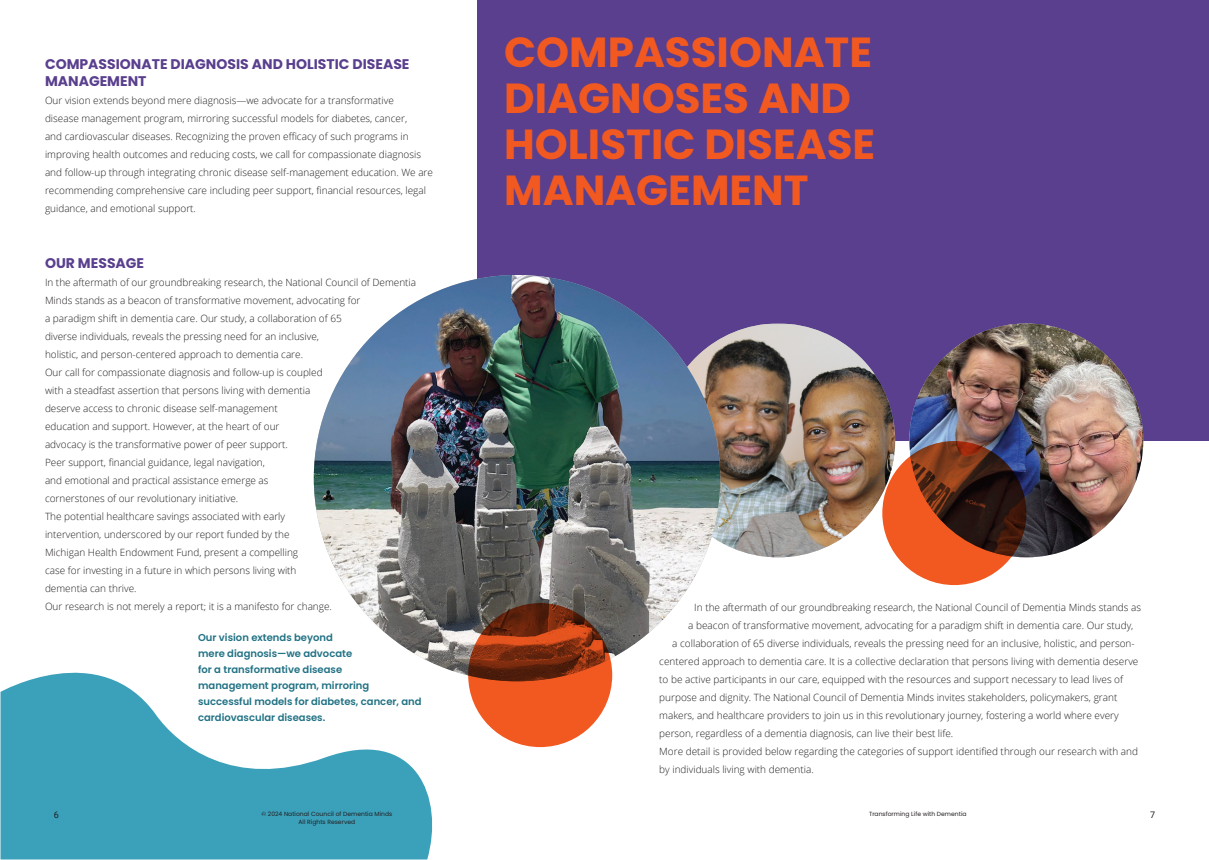
<style>
.page{position:relative;width:1209px;height:860px;background:#fff}
.page>*{position:absolute;margin:0;border:0;box-sizing:border-box;transform-origin:0 0}
.t1{font:700 42px/46px "Poppins";color:#f15921}
.t2{font:700 14px/16.8px "Poppins";color:#593f8e}
.t3{font:300 10px/18px "Open Sans";color:#231f20}
.t4{font:600 10px/16px "Poppins";color:#217284}
.t5{font:9px "Roboto";color:#231f20}
.t6{font:6px "Poppins";letter-spacing:.005em;color:#231f20}
</style>
<div class="page">
<div style="left:477px;top:0;width:731px;height:441px;background:#593f8e"></div>
<svg style="left:0;top:636px;width:445px;height:223px;fill:#3ba1bb"></svg>
<img style="left:909px;top:323px;width:234px;height:234px;border-radius:117px">
<img style="left:664px;top:324px;width:231px;height:233px">
<img style="left:314px;top:275px;width:406px;height:406px;border-radius:203px">
<svg style="left:468px;top:603px;width:144px;height:144px;background:#b74319"></svg>
<svg style="left:882px;top:441px;width:144px;height:144px;background:#923a1a"></svg>
<h2 class="t2" style="left:45px;top:55px;width:366px">COMPASSIONATE DIAGNOSIS AND HOLISTIC DISEASE<br>MANAGEMENT</h2>
<p class="t3" style="left:45px;top:91px;width:389px">Our vision extends beyond mere diagnosis—we advocate for a transformative<br>disease management program, mirroring successful models for diabetes, cancer,<br>and cardiovascular diseases. Recognizing the proven efficacy of such programs in improving health outcomes and reducing costs, we call for compassionate diagnosis and follow-up through integrating chronic disease self-management education. We are recommending comprehensive care including peer support, financial resources, legal guidance, and emotional support.</p>
<h2 class="t2" style="left:45px;top:255px;width:101px">OUR MESSAGE</h2>
<p class="t3" style="left:45px;top:273px;width:373px">In the aftermath of our groundbreaking research, the National Council of Dementia Minds stands as a beacon of transformative movement, advocating for<br>a paradigm shift in dementia care. Our study, a collaboration of 65<br>diverse individuals, reveals the pressing need for an inclusive,<br>holistic, and person-centered approach to dementia care.<br>Our call for compassionate diagnosis and follow-up is coupled<br>with a steadfast assertion that persons living with dementia<br>deserve access to chronic disease self-management<br>education and support. However, at the heart of our<br>advocacy is the transformative power of peer support.<br>Peer support, financial guidance, legal navigation,<br>and emotional and practical assistance emerge as<br>cornerstones of our revolutionary initiative.<br>The potential healthcare savings associated with early<br>intervention, underscored by our report funded by the<br>Michigan Health Endowment Fund, present a compelling<br>case for investing in a future in which persons living with<br>dementia can thrive.<br>Our research is not merely a report; it is a manifesto for change.</p>
<p class="t4" style="left:198px;top:629px;width:225px">Our vision extends beyond<br>mere diagnosis—we advocate<br>for a transformative disease<br>management program, mirroring successful models for diabetes, cancer, and cardiovascular diseases.</p>
<h1 class="t1" style="left:504px;top:29px;width:373px">COMPASSIONATE<br>DIAGNOSES AND<br>HOLISTIC DISEASE<br>MANAGEMENT</h1>
<p class="t3" style="left:694px;top:598px;width:448px">In the aftermath of our groundbreaking research, the National Council of Dementia Minds stands as</p>
<p class="t3" style="left:688px;top:616px;width:446px">a beacon of transformative movement, advocating for a paradigm shift in dementia care. Our study,</p>
<p class="t3" style="left:672px;top:634px;width:464px">a collaboration of 65 diverse individuals, reveals the pressing need for an inclusive, holistic, and person-</p>
<p class="t3" style="left:659px;top:652px;width:480px">centered approach to dementia care. It is a collective declaration that persons living with dementia deserve</p>
<p class="t3" style="left:659px;top:670px;width:465px">to be active participants in our care, equipped with the resources and support necessary to lead lives of</p>
<p class="t3" style="left:659px;top:688px;width:459px">purpose and dignity. The National Council of Dementia Minds invites stakeholders, policymakers, grant</p>
<p class="t3" style="left:659px;top:706px;width:461px">makers, and healthcare providers to join us in this revolutionary journey, fostering a world where every</p>
<p class="t3" style="left:659px;top:724px;width:295px">person, regardless of a dementia diagnosis, can live their best life.</p>
<p class="t3" style="left:659px;top:742px;width:480px">More detail is provided below regarding the categories of support identified through our research with and</p>
<p class="t3" style="left:659px;top:760px;width:156px">by individuals living with dementia.</p>
<p class="t5" style="left:54px;top:808px;width:7px">6</p>
<p class="t5" style="left:1150px;top:808px;width:7px">7</p>
<p class="t6" style="left:261px;top:811px;width:132px">© 2024 National Council of Dementia Minds</p>
<p class="t6" style="left:869px;top:811px;width:99px">Transforming Life with Dementia</p>
<p class="t6" style="left:298px;top:818px;width:58px">All Rights Reserved</p>
</div>
